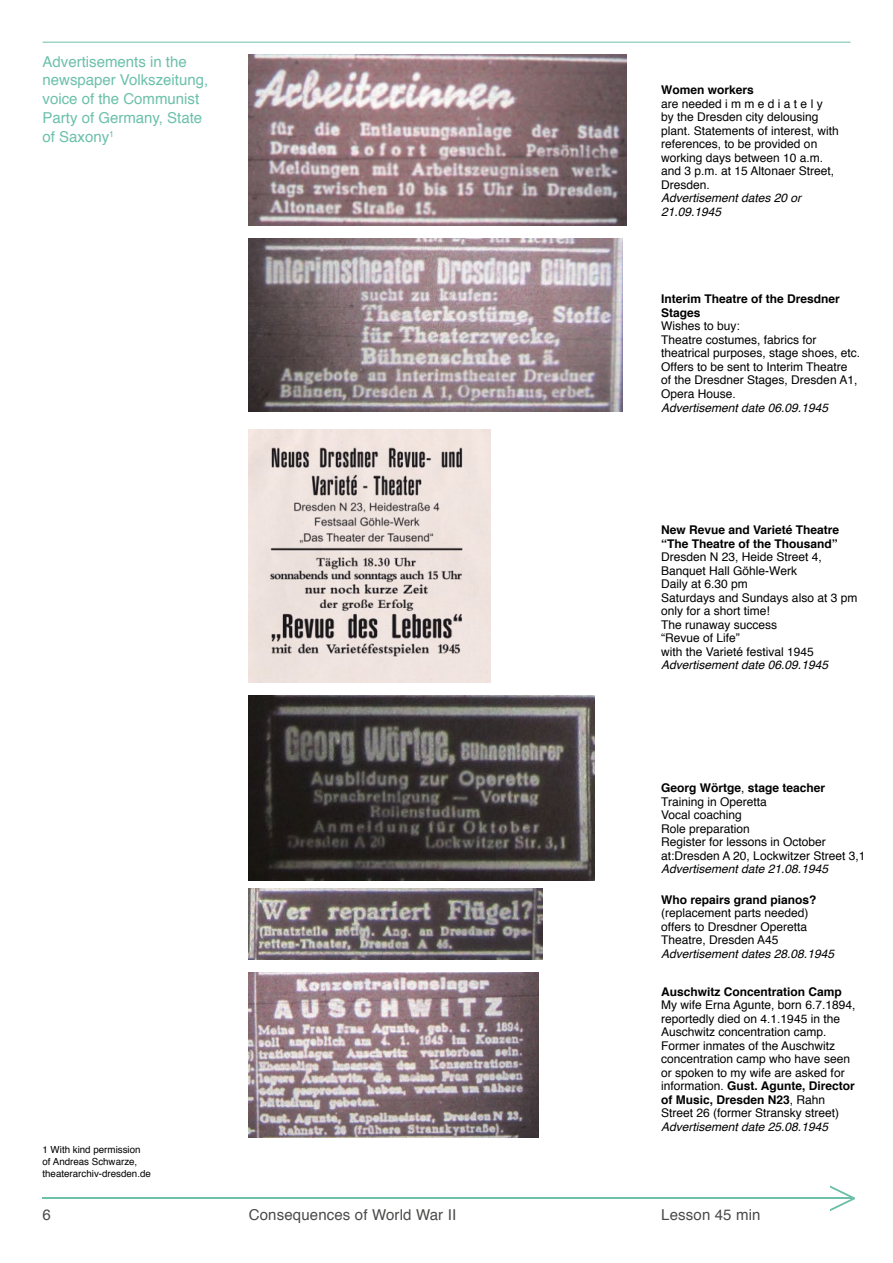
<style>
.page{position:relative;width:893px;height:1263px;background:#fff}
.page>*{position:absolute;margin:0;border:0;box-sizing:border-box;transform-origin:0 0}
.t1{font:15px/18.8px "Helvetica";color:#6cc0aa}
.t2{font:15px "Helvetica";letter-spacing:.01em;color:#4a4a49}
.t3{font:12px/13.5px "Helvetica";color:#000}
.t4{font:italic 12px/13.5px "Helvetica";color:#000}
.t5{font:700 12px/13.5px "Helvetica";color:#000}
.t6{font:9.75px/11.7px "Helvetica";color:#000}
.s1{font-weight:700}
</style>
<div class="page">
<hr style="left:43px;top:1198px;width:811px;height:1px;background:#6cc0aa">
<svg style="left:829px;top:1185px;width:26px;height:26px"></svg>
<img style="left:249px;top:55px;width:377px;height:170px">
<img style="left:249px;top:238px;width:373px;height:173px">
<img style="left:249px;top:889px;width:294px;height:70px">
<img style="left:249px;top:695px;width:345px;height:185px">
<img style="left:249px;top:429px;width:241px;height:254px">
<img style="left:249px;top:972px;width:290px;height:165px">
<hr style="left:43px;top:42px;width:807px;height:1px;background:#6cc0aa">
<p class="t1" style="left:43px;top:52px;width:167px">Advertisements in the newspaper Volkszeitung, voice of the Communist<br>Party of Germany, State of Saxony<sup>1</sup></p>
<p class="t6" style="left:43px;top:1144px;width:110px">1 With kind permission of Andreas Schwarze, theaterarchiv-dresden.de</p>
<p class="t5" style="left:661px;top:83px;width:94px">Women workers</p>
<p class="t3" style="left:661px;top:97px;width:179px">are needed i m m e d i a t e l y<br>by the Dresden city delousing plant. Statements of interest, with references, to be provided on working days between 10 a.m. and 3 p.m. at 15 Altonaer Street,<br>Dresden.</p>
<p class="t4" style="left:661px;top:191px;width:142px">Advertisement dates 20 or<br>21.09.1945</p>
<p class="t5" style="left:661px;top:293px;width:180px">Interim Theatre of the Dresdner<br>Stages</p>
<p class="t3" style="left:661px;top:320px;width:200px">Wishes to buy:<br>Theatre costumes, fabrics for theatrical purposes, stage shoes, etc.<br>Offers to be sent to Interim Theatre of the Dresdner Stages, Dresden A1,<br>Opera House.</p>
<p class="t4" style="left:661px;top:401px;width:168px">Advertisement date 06.09.1945</p>
<p class="t5" style="left:661px;top:523px;width:180px">New Revue and Varieté Theatre “The Theatre of the Thousand”</p>
<p class="t3" style="left:661px;top:551px;width:198px">Dresden N 23, Heide Street 4,<br>Banquet Hall Göhle-Werk<br>Daily at 6.30 pm<br>Saturdays and Sundays also at 3 pm only for a short time!<br>The runaway success<br>“Revue of Life”<br>with the Varieté festival 1945</p>
<p class="t4" style="left:661px;top:658px;width:168px">Advertisement date 06.09.1945</p>
<p class="t3" style="left:661px;top:781px;width:206px"><span class="s1">Georg Wörtge</span>, <span class="s1">stage teacher<br></span>Training in Operetta<br>Vocal coaching<br>Role preparation<br>Register for lessons in October at:Dresden A 20, Lockwitzer Street 3,1</p>
<p class="t4" style="left:661px;top:862px;width:168px">Advertisement date 21.08.1945</p>
<p class="t5" style="left:661px;top:893px;width:157px">Who repairs grand pianos?</p>
<p class="t3" style="left:661px;top:907px;width:149px">(replacement parts needed) offers to Dresdner Operetta<br>Theatre, Dresden A45</p>
<p class="t4" style="left:661px;top:947px;width:174px">Advertisement dates 28.08.1945</p>
<p class="t5" style="left:661px;top:985px;width:182px">Auschwitz Concentration Camp</p>
<p class="t3" style="left:661px;top:998px;width:196px">My wife Erna Agunte, born 6.7.1894, reportedly died on 4.1.1945 in the Auschwitz concentration camp.<br>Former inmates of the Auschwitz concentration camp who have seen or spoken to my wife are asked for information. <span class="s1">Gust. Agunte, Director of Music, Dresden N23</span>, Rahn Street 26 (former Stransky street)</p>
<p class="t4" style="left:661px;top:1120px;width:168px">Advertisement date 25.08.1945</p>
<p class="t2" style="left:43px;top:1203px;width:10px">6</p>
<p class="t2" style="left:249px;top:1203px;width:209px">Consequences of World War II</p>
<p class="t2" style="left:661px;top:1203px;width:101px">Lesson 45 min</p>
</div>
